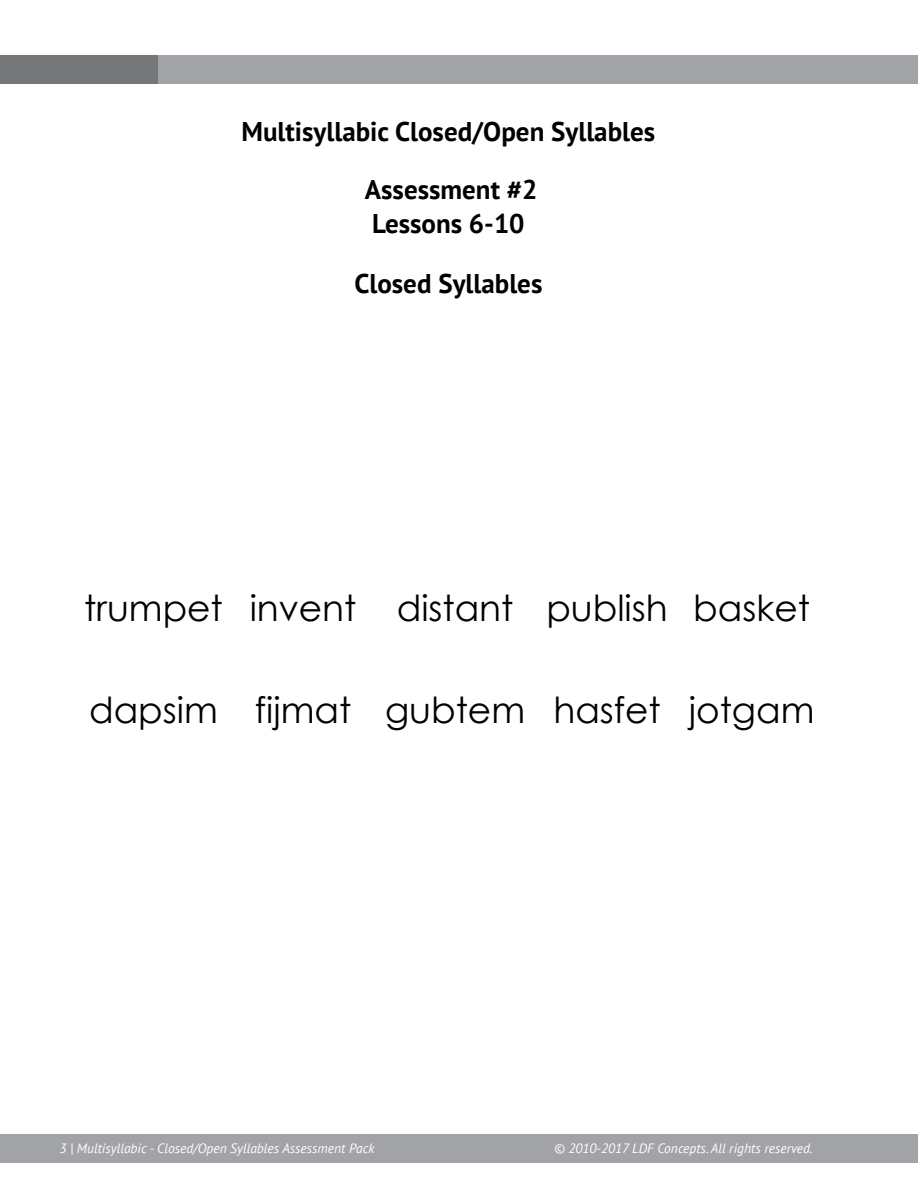
<style>
.page{position:relative;width:918px;height:1188px;background:#fff}
.page>*{position:absolute;margin:0;border:0;box-sizing:border-box;transform-origin:0 0}
.t1{font:36px "Century Gothic";color:#000}
.t2{font:700 27px/57.9px "PT Sans";color:#000;text-align:center}
.t3{font:italic 13.5px "PT Sans";color:#fff}
</style>
<div class="page">
<div style="left:0;top:1134px;width:918px;height:29px;background:#a1a3a6"></div>
<div style="left:0;top:55px;width:918px;height:29px;background:#a1a3a6"></div>
<div style="left:0;top:55px;width:157px;height:29px;background:#757779"></div>
<h2 class="t2" style="left:242px;top:102px;width:415px">Multisyllabic Closed/Open Syllables<br>Assessment #2</h2>
<h2 class="t2" style="left:372px;top:194px;width:154px">Lessons 6-10</h2>
<h2 class="t2" style="left:354px;top:254px;width:190px">Closed Syllables</h2>
<h1 class="t1" style="left:84px;top:583px;width:728px">trumpet invent distant publish basket</h1>
<h1 class="t1" style="left:89px;top:685px;width:727px">dapsim fijmat gubtem hasfet jotgam</h1>
<p class="t3" style="left:60px;top:1140px;width:317px">3 | Multisyllabic - Closed/Open Syllables Assessment Pack</p>
<p class="t3" style="left:554px;top:1140px;width:260px">© 2010-2017 LDF Concepts. All rights reserved.</p>
</div>
